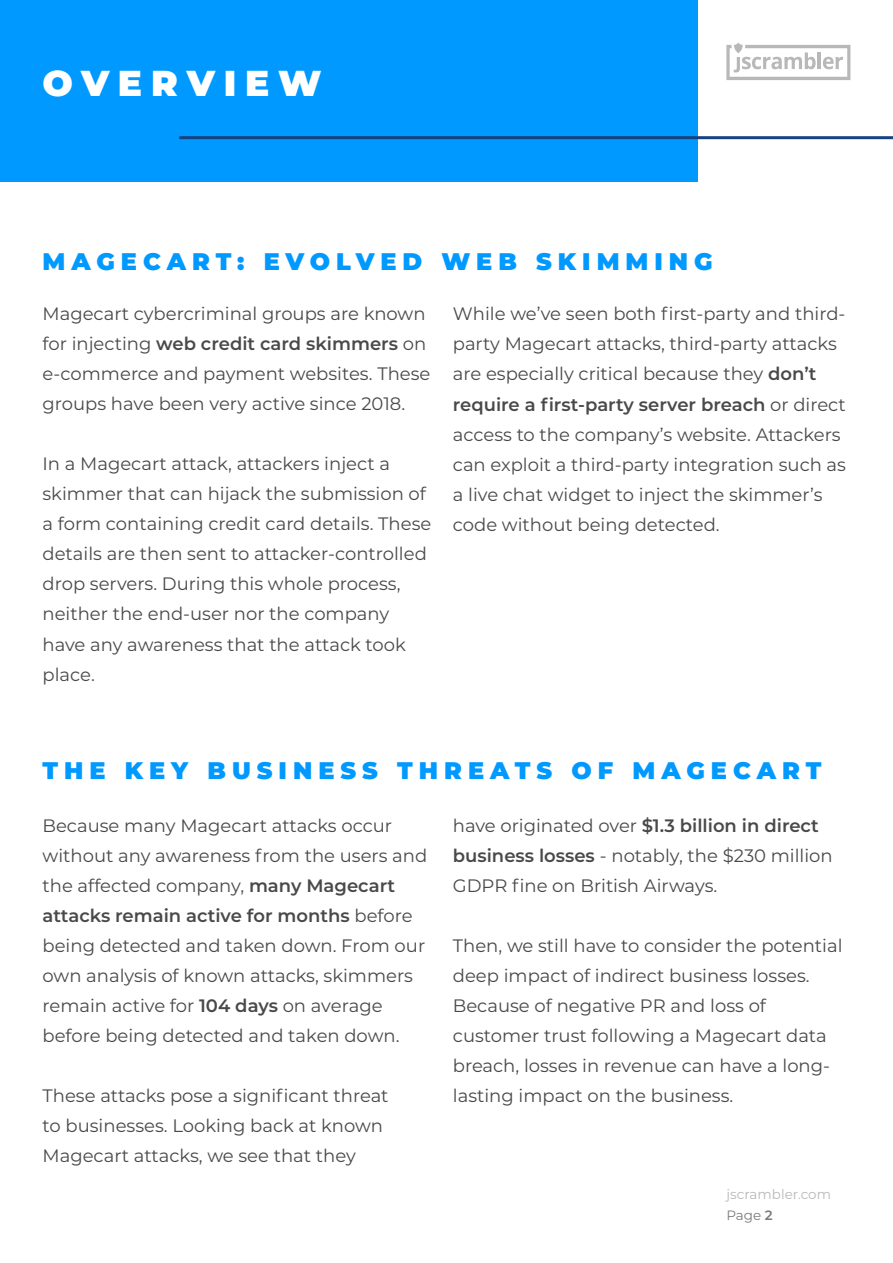
<style>
.page{position:relative;width:893px;height:1263px;background:#fff}
.page>*{position:absolute;margin:0;border:0;box-sizing:border-box;transform-origin:0 0}
.t1{font:900 36px "Montserrat";letter-spacing:.24em;color:#fff}
.t2{font:900 24px "Montserrat";letter-spacing:.25em;color:#09f}
.t3{font:18px/30px "Montserrat";color:#494949}
.t4{font:13.5px/21px "Montserrat";color:#b8b8b8}
.s1{font-weight:600}
.s2{color:#7b7b7b}
.s3{font-weight:600;color:#7b7b7b}
</style>
<div class="page">
<div style="left:0;top:0;width:697px;height:181px;background:#09f"></div>
<hr style="left:179px;top:136px;width:714px;height:3px;background:#16427f">
<svg style="left:726px;top:43px;width:124px;height:37px"></svg>
<h1 class="t1" style="left:43px;top:56px;width:281px">OVERVIEW</h1>
<h2 class="t2" style="left:43px;top:244px;width:672px">MAGECART: EVOLVED WEB SKIMMING</h2>
<p class="t3" style="left:43px;top:298px;width:389px">Magecart cybercriminal groups are known for injecting <span class="s1">web credit card skimmers</span> on e-commerce and payment websites. These groups have been very active since 2018.</p>
<p class="t3" style="left:43px;top:448px;width:390px">In a Magecart attack, attackers inject a skimmer that can hijack the submission of a form containing credit card details. These details are then sent to attacker-controlled drop servers. During this whole process, neither the end-user nor the company have any awareness that the attack took place.</p>
<p class="t3" style="left:453px;top:298px;width:395px">While we’ve seen both first-party and third&shy;party Magecart attacks, third-party attacks are especially critical because they <span class="s1">don’t require a first-party server breach</span> or direct access to the company’s website. Attackers can exploit a third-party integration such as a live chat widget to inject the skimmer’s code without being detected.</p>
<h2 class="t2" style="left:43px;top:752px;width:780px">THE KEY BUSINESS THREATS OF MAGECART</h2>
<p class="t3" style="left:43px;top:810px;width:386px">Because many Magecart attacks occur without any awareness from the users and the affected company, <span class="s1">many Magecart attacks remain active for months</span> before being detected and taken down. From our own analysis of known attacks, skimmers remain active for <span class="s1">104 days</span> on average before being detected and taken down.</p>
<p class="t3" style="left:43px;top:1080px;width:348px">These attacks pose a significant threat to businesses. Looking back at known<br>Magecart attacks, we see that they</p>
<p class="t3" style="left:453px;top:810px;width:381px">have originated over <span class="s1">$1.3 billion in direct business losses</span> - notably, the $230 million<br>GDPR fine on British Airways.</p>
<p class="t3" style="left:453px;top:930px;width:391px">Then, we still have to consider the potential deep impact of indirect business losses.<br>Because of negative PR and loss of customer trust following a Magecart data breach, losses in revenue can have a long&shy;lasting impact on the business.</p>
<p class="t4" style="left:726px;top:1183px;width:106px">jscrambler.com<br><span class="s2">Page</span> <span class="s3">2</span></p>
</div>
